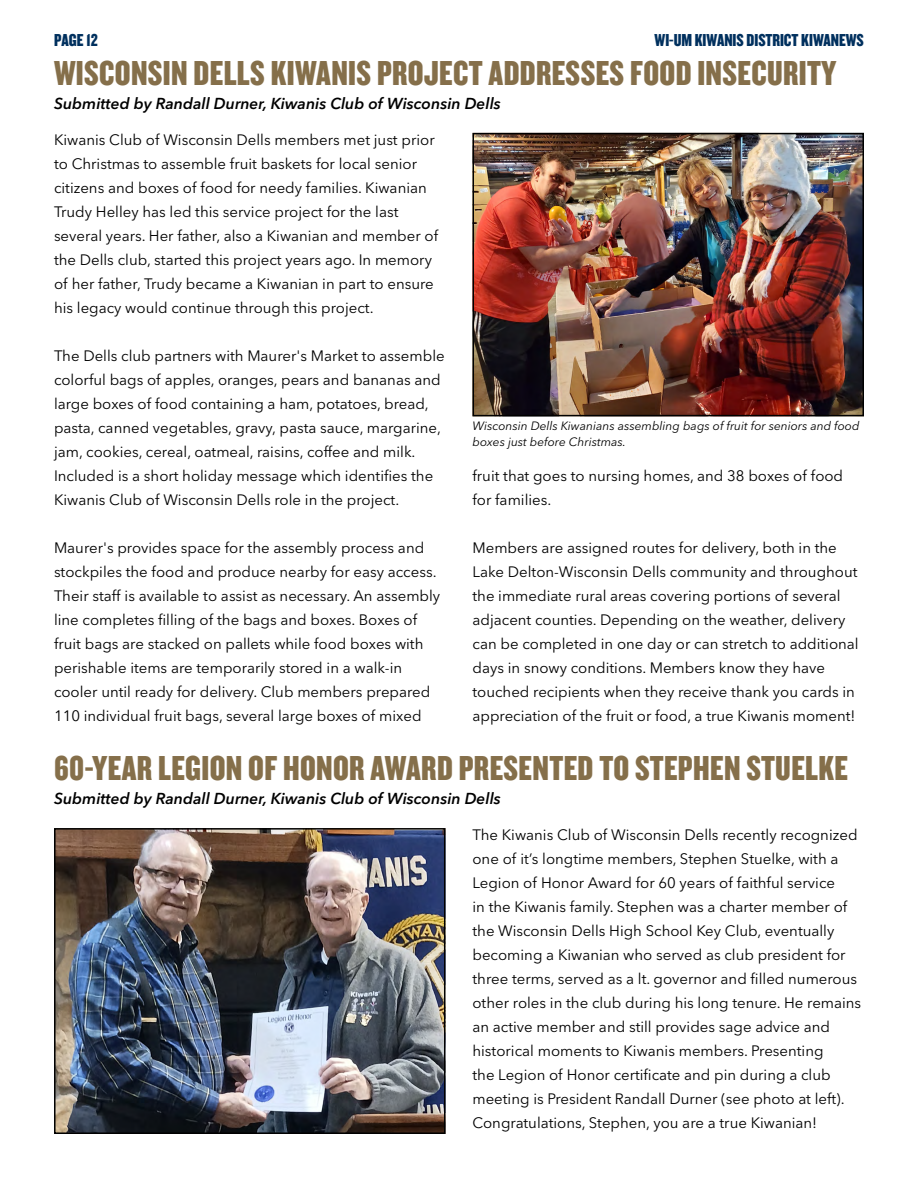
<style>
.page{position:relative;width:918px;height:1188px;background:#fff}
.page>*{position:absolute;margin:0;border:0;box-sizing:border-box;transform-origin:0 0}
.t1{font:36px "Knockout HTF69 Full Liteweight";letter-spacing:.01em;color:#856f4a}
.t2{font:18px "Knockout HTF69 Full Liteweight";color:#00305e}
.t3{font:italic 600 15.75px "Avenir Next LT Pro";color:#000}
.t4{font:15px/24px "Avenir Next LT Pro";color:#000}
.t5{font:italic 12px/16.5px "Avenir Next LT Pro";color:#000}
</style>
<div class="page">
<img style="left:476px;top:136px;width:385px;height:277px">
<div style="left:473px;top:133px;width:391px;height:283px;border:2px solid #000"></div>
<img style="left:57px;top:831px;width:385px;height:300px">
<div style="left:54px;top:828px;width:391px;height:306px;border:2px solid #000"></div>
<p class="t2" style="left:54px;top:30px;width:46px">PAGE 12</p>
<p class="t2" style="left:655px;top:30px;width:211px">WI-UM KIWANIS DISTRICT KIWANEWS</p>
<h1 class="t1" style="left:54px;top:54px;width:784px">WISCONSIN DELLS KIWANIS PROJECT ADDRESSES FOOD INSECURITY</h1>
<p class="t3" style="left:54px;top:94px;width:448px">Submitted by Randall Durner, Kiwanis Club of Wisconsin Dells</p>
<p class="t4" style="left:54px;top:127px;width:386px">Kiwanis Club of Wisconsin Dells members met just prior to Christmas to assemble fruit baskets for local senior citizens and boxes of food for needy families. Kiwanian Trudy Helley has led this service project for the last several years. Her father, also a Kiwanian and member of the Dells club, started this project years ago. In memory of her father, Trudy became a Kiwanian in part to ensure his legacy would continue through this project.</p>
<p class="t4" style="left:54px;top:343px;width:392px">The Dells club partners with Maurer's Market to assemble colorful bags of apples, oranges, pears and bananas and large boxes of food containing a ham, potatoes, bread, pasta, canned vegetables, gravy, pasta sauce, margarine, jam, cookies, cereal, oatmeal, raisins, coffee and milk.<br>Included is a short holiday message which identifies the Kiwanis Club of Wisconsin Dells role in the project.</p>
<p class="t4" style="left:54px;top:535px;width:388px">Maurer's provides space for the assembly process and stockpiles the food and produce nearby for easy access.<br>Their staff is available to assist as necessary. An assembly line completes filling of the bags and boxes. Boxes of fruit bags are stacked on pallets while food boxes with perishable items are temporarily stored in a walk-in cooler until ready for delivery. Club members prepared 110 individual fruit bags, several large boxes of mixed</p>
<p class="t5" style="left:473px;top:417px;width:389px">Wisconsin Dells Kiwanians assembling bags of fruit for seniors and food boxes just before Christmas.</p>
<p class="t4" style="left:472px;top:463px;width:372px">fruit that goes to nursing homes, and 38 boxes of food for families.</p>
<p class="t4" style="left:472px;top:535px;width:388px">Members are assigned routes for delivery, both in the Lake Delton-Wisconsin Dells community and throughout the immediate rural areas covering portions of several adjacent counties. Depending on the weather, delivery can be completed in one day or can stretch to additional days in snowy conditions. Members know they have touched recipients when they receive thank you cards in appreciation of the fruit or food, a true Kiwanis moment!</p>
<h1 class="t1" style="left:54px;top:749px;width:796px">60-YEAR LEGION OF HONOR AWARD PRESENTED TO STEPHEN STUELKE</h1>
<p class="t3" style="left:54px;top:789px;width:448px">Submitted by Randall Durner, Kiwanis Club of Wisconsin Dells</p>
<p class="t4" style="left:472px;top:823px;width:390px">The Kiwanis Club of Wisconsin Dells recently recognized one of it’s longtime members, Stephen Stuelke, with a Legion of Honor Award for 60 years of faithful service<br>in the Kiwanis family. Stephen was a charter member of the Wisconsin Dells High School Key Club, eventually becoming a Kiwanian who served as club president for three terms, served as a lt. governor and filled numerous other roles in the club during his long tenure. He remains an active member and still provides sage advice and historical moments to Kiwanis members. Presenting<br>the Legion of Honor certificate and pin during a club meeting is President Randall Durner (see photo at left).<br>Congratulations, Stephen, you are a true Kiwanian!</p>
</div>
